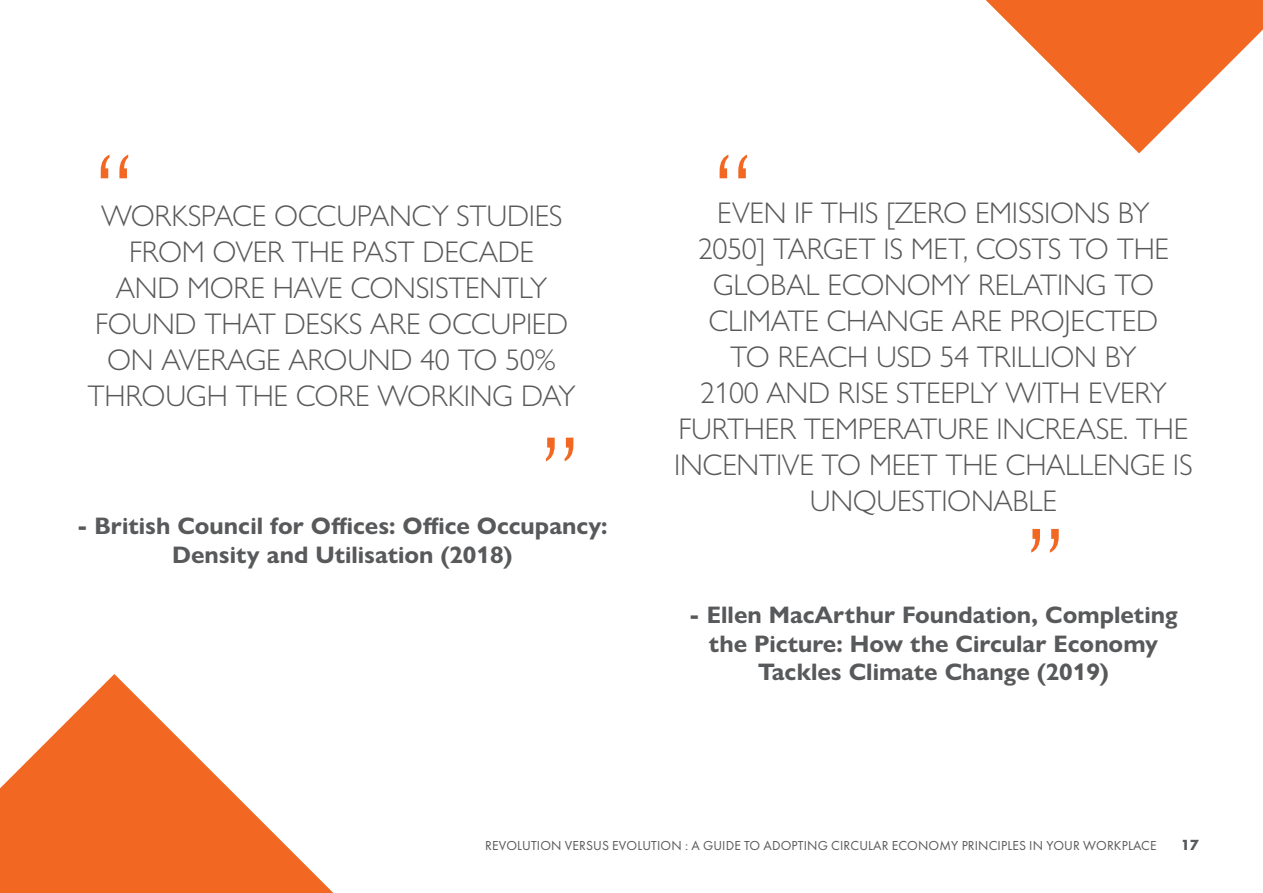
<style>
.page{position:relative;width:1263px;height:893px;background:#fff}
.page>*{position:absolute;margin:0;border:0;box-sizing:border-box;transform-origin:0 0}
.t1{font:300 114px "Gill Sans Nova";color:#f26722}
.t2{font:300 30px/36px "Gill Sans Nova";letter-spacing:-.01em;color:#58595b;text-align:center}
.t3{font:700 24px/28.8px "Gill Sans Nova";color:#58595b;text-align:center}
.t4{font:13.5px "Futura PT";letter-spacing:.01em;color:#58595b}
.t5{font:700 13.5px "Futura Std";color:#58595b}
</style>
<div class="page">
<svg style="left:0;top:674px;width:333px;height:219px;fill:#f26722"></svg>
<svg style="left:986px;top:0;width:277px;height:153px"></svg>
<h1 class="t1" style="left:94px;top:124px;width:42px">“</h1>
<p class="t2" style="left:88px;top:197px;width:490px">WORKSPACE OCCUPANCY STUDIES<br>FROM OVER THE PAST DECADE<br>AND MORE HAVE CONSISTENTLY<br>FOUND THAT DESKS ARE OCCUPIED<br>ON AVERAGE AROUND 40 TO 50%<br>THROUGH THE CORE WORKING DAY</p>
<h1 class="t1" style="left:580px;top:491px;width:42px;rotate:-180deg">“</h1>
<p class="t3" style="left:77px;top:511px;width:532px">‑ British Council for Offices: Office Occupancy:<br>Density and Utilisation (2018)</p>
<h1 class="t1" style="left:713px;top:124px;width:42px">“</h1>
<p class="t2" style="left:674px;top:194px;width:520px">EVEN IF THIS [ZERO EMISSIONS BY<br>2050] TARGET IS MET, COSTS TO THE<br>GLOBAL ECONOMY RELATING TO<br>CLIMATE CHANGE ARE PROJECTED<br>TO REACH USD 54 TRILLION BY<br>2100 AND RISE STEEPLY WITH EVERY<br>FURTHER TEMPERATURE INCREASE. THE<br>INCENTIVE TO MEET THE CHALLENGE IS<br>UNQUESTIONABLE</p>
<h1 class="t1" style="left:1066px;top:583px;width:42px;rotate:-180deg">“</h1>
<p class="t3" style="left:689px;top:600px;width:490px">‑ Ellen MacArthur Foundation, Completing the Picture: How the Circular Economy<br>Tackles Climate Change (2019)</p>
<p class="t4" style="left:485px;top:838px;width:673px">REVOLUTION VERSUS EVOLUTION : A GUIDE TO ADOPTING CIRCULAR ECONOMY PRINCIPLES IN YOUR WORKPLACE</p>
<p class="t5" style="left:1181px;top:836px;width:20px">17</p>
</div>
